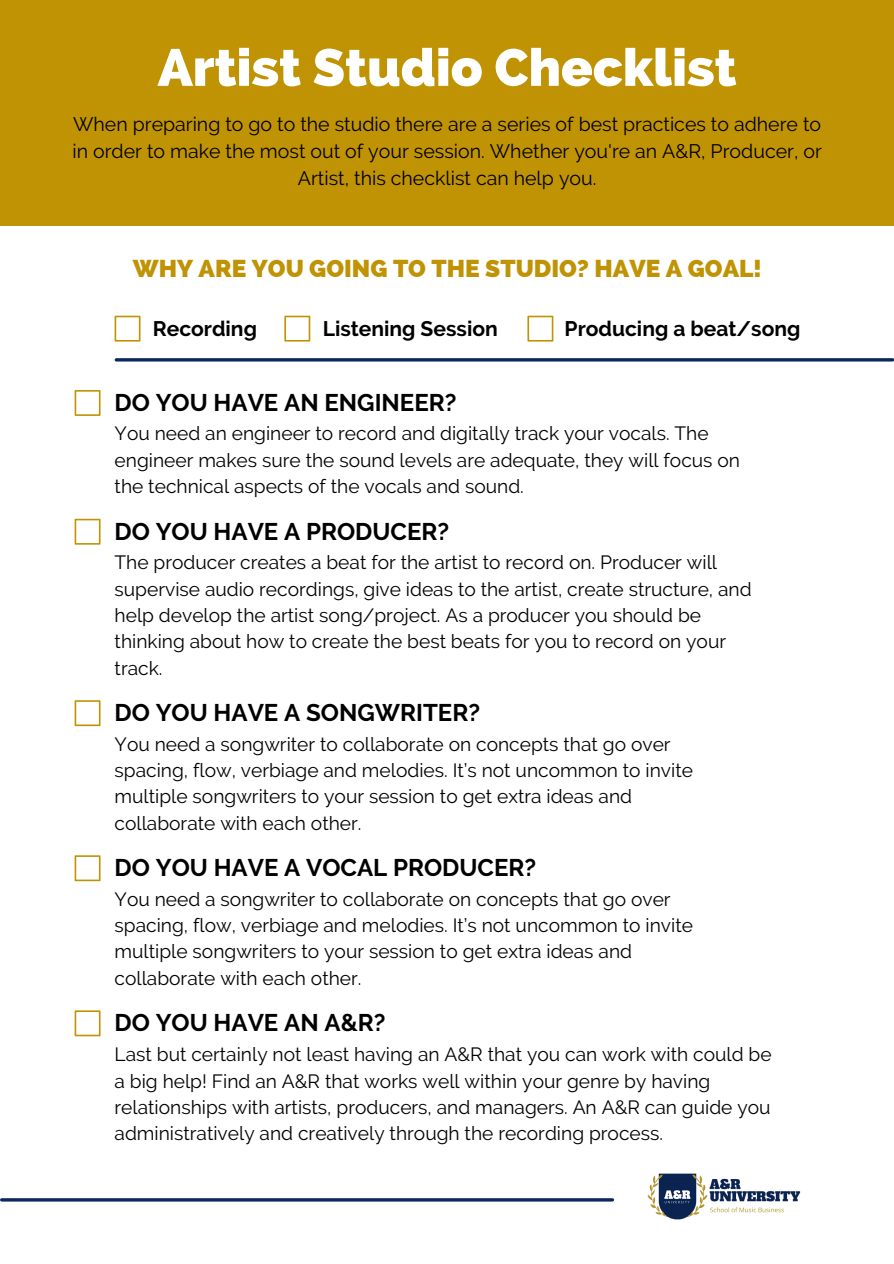
<style>
.page{position:relative;width:894px;height:1264px;background:#fff}
.page>*{position:absolute;margin:0;border:0;box-sizing:border-box;transform-origin:0 0}
.t1{font:800 52.05px "Raleway";color:#fff}
.t2{font:800 24.45px "Raleway";color:#bf9303}
.t3{font:700 24px "Raleway";color:#000}
.t4{font:700 21px "Raleway";color:#000}
.t5{font:19.5px/27px "Raleway";color:#000;text-align:center}
.t6{font:19.2px "Raleway";color:#000}
</style>
<div class="page">
<div style="left:0;top:0;width:893px;height:225px;background:#bf9303"></div>
<hr style="left:116px;top:358px;width:776px;height:3px;background:#0b285d">
<img style="left:647px;top:1173px;width:154px;height:47px">
<hr style="left:2px;top:1198px;width:610px;height:3px;background:#0b285d">
<svg style="left:114px;top:316px;width:26px;height:25px"></svg>
<svg style="left:284px;top:316px;width:26px;height:25px"></svg>
<svg style="left:527px;top:316px;width:26px;height:25px"></svg>
<svg style="left:75px;top:390px;width:25px;height:26px"></svg>
<svg style="left:75px;top:519px;width:25px;height:25px"></svg>
<svg style="left:75px;top:700px;width:25px;height:26px"></svg>
<svg style="left:75px;top:855px;width:25px;height:26px"></svg>
<svg style="left:75px;top:1010px;width:25px;height:26px"></svg>
<p class="t1" style="left:158px;top:37px;width:580px">Artist Studio Checklist</p>
<p class="t5" style="left:72px;top:111px;width:750px">When preparing to go to the studio there are a series of best practices to adhere to in order to make the most out of your session. Whether you're an A&amp;R, Producer, or<br>Artist, this checklist can help you.</p>
<p class="t2" style="left:133px;top:254px;width:630px">WHY ARE YOU GOING TO THE STUDIO? HAVE A GOAL!</p>
<p class="t4" style="left:153px;top:316px;width:106px">Recording</p>
<p class="t4" style="left:322px;top:316px;width:176px">Listening Session</p>
<p class="t4" style="left:564px;top:316px;width:237px">Producing a beat/song</p>
<p class="t3" style="left:115px;top:388px;width:343px">DO YOU HAVE AN ENGINEER?</p>
<p class="t6" style="left:114px;top:422px;width:595px">You need an engineer to record and digitally track your vocals. The</p>
<p class="t6" style="left:114px;top:449px;width:627px">engineer makes sure the sound levels are adequate, they will focus on</p>
<p class="t6" style="left:114px;top:475px;width:410px">the technical aspects of the vocals and sound.</p>
<p class="t3" style="left:115px;top:517px;width:336px">DO YOU HAVE A PRODUCER?</p>
<p class="t6" style="left:114px;top:551px;width:604px">The producer creates a beat for the artist to record on. Producer will</p>
<p class="t6" style="left:114px;top:577px;width:638px">supervise audio recordings, give ideas to the artist, create structure, and</p>
<p class="t6" style="left:114px;top:604px;width:588px">help develop the artist song/project. As a producer you should be</p>
<p class="t6" style="left:114px;top:630px;width:613px">thinking about how to create the best beats for you to record on your</p>
<p class="t6" style="left:114px;top:656px;width:49px">track.</p>
<p class="t3" style="left:115px;top:698px;width:367px">DO YOU HAVE A SONGWRITER?</p>
<p class="t6" style="left:114px;top:732px;width:557px">You need a songwriter to collaborate on concepts that go over</p>
<p class="t6" style="left:114px;top:759px;width:579px">spacing, flow, verbiage and melodies. It’s not uncommon to invite</p>
<p class="t6" style="left:114px;top:785px;width:519px">multiple songwriters to your session to get extra ideas and</p>
<p class="t6" style="left:114px;top:811px;width:248px">collaborate with each other.</p>
<p class="t3" style="left:115px;top:853px;width:423px">DO YOU HAVE A VOCAL PRODUCER?</p>
<p class="t6" style="left:114px;top:887px;width:557px">You need a songwriter to collaborate on concepts that go over</p>
<p class="t6" style="left:114px;top:914px;width:579px">spacing, flow, verbiage and melodies. It’s not uncommon to invite</p>
<p class="t6" style="left:114px;top:940px;width:519px">multiple songwriters to your session to get extra ideas and</p>
<p class="t6" style="left:114px;top:966px;width:248px">collaborate with each other.</p>
<p class="t3" style="left:115px;top:1008px;width:272px">DO YOU HAVE AN A&amp;R?</p>
<p class="t6" style="left:114px;top:1043px;width:658px">Last but certainly not least having an A&amp;R that you can work with could be</p>
<p class="t6" style="left:114px;top:1069px;width:597px">a big help! Find an A&amp;R that works well within your genre by having</p>
<p class="t6" style="left:114px;top:1095px;width:657px">relationships with artists, producers, and managers. An A&amp;R can guide you</p>
<p class="t6" style="left:114px;top:1122px;width:550px">administratively and creatively through the recording process.</p>
</div>
